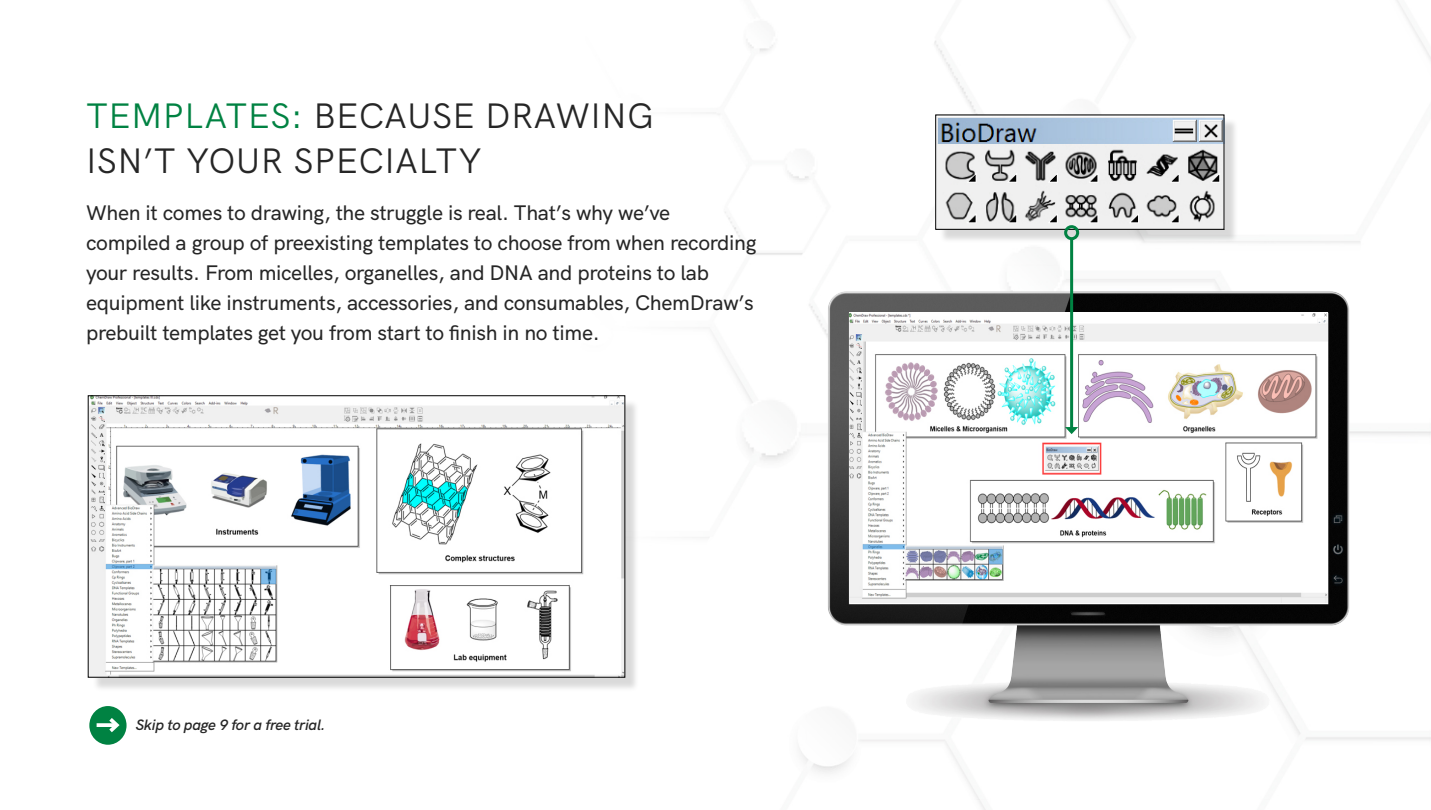
<style>
.page{position:relative;width:1431px;height:810px;background:#fff}
.page>*{position:absolute;margin:0;border:0;box-sizing:border-box;transform-origin:0 0}
.t1{font:35.25px/45px "HK Grotesk";letter-spacing:.01em;color:#262626}
.t2{font:500 21px/30px "HK Grotesk";letter-spacing:-.015em;color:#262626}
.t3{font:italic 600 15px "HK Grotesk";letter-spacing:-.015em;color:#262626}
.s1{color:#008242}
</style>
<div class="page">
<div style="left:89px;top:706px;width:38px;height:39px;background:#008242;border-radius:50%"></div>
<svg style="left:97px;top:723px;width:8px;height:4px"></svg>
<svg style="left:105px;top:718px;width:15px;height:15px"></svg>
<img style="left:817px;top:250px;width:544px;height:517px">
<img style="left:850px;top:313px;width:478px;height:289px">
<div style="left:939px;top:118px;width:299px;height:125px;background:#000;opacity:.15"></div>
<img style="left:938px;top:117px;width:284px;height:110px">
<div style="left:92px;top:399px;width:548px;height:293px;background:#000;opacity:.15"></div>
<img style="left:90px;top:398px;width:533px;height:277px">
<hr style="left:1070px;top:239px;width:3px;height:191px;background:#008242">
<svg style="left:1062px;top:224px;width:18px;height:17px"></svg>
<svg style="left:1065px;top:427px;width:13px;height:7px"></svg>
<p class="t1" style="left:86px;top:90px;width:570px"><span class="s1">TEMPLATES:</span> BECAUSE DRAWING<br>ISN’T YOUR SPECIALTY</p>
<p class="t2" style="left:86px;top:196px;width:672px">When it comes to drawing, the struggle is real. That’s why we’ve compiled a group of preexisting templates to choose from when recording your results. From micelles, organelles, and DNA and proteins to lab equipment like instruments, accessories, and consumables, ChemDraw’s prebuilt templates get you from start to finish in no time.</p>
<p class="t3" style="left:136px;top:713px;width:191px">Skip to page 9 for a free trial.</p>
</div>
